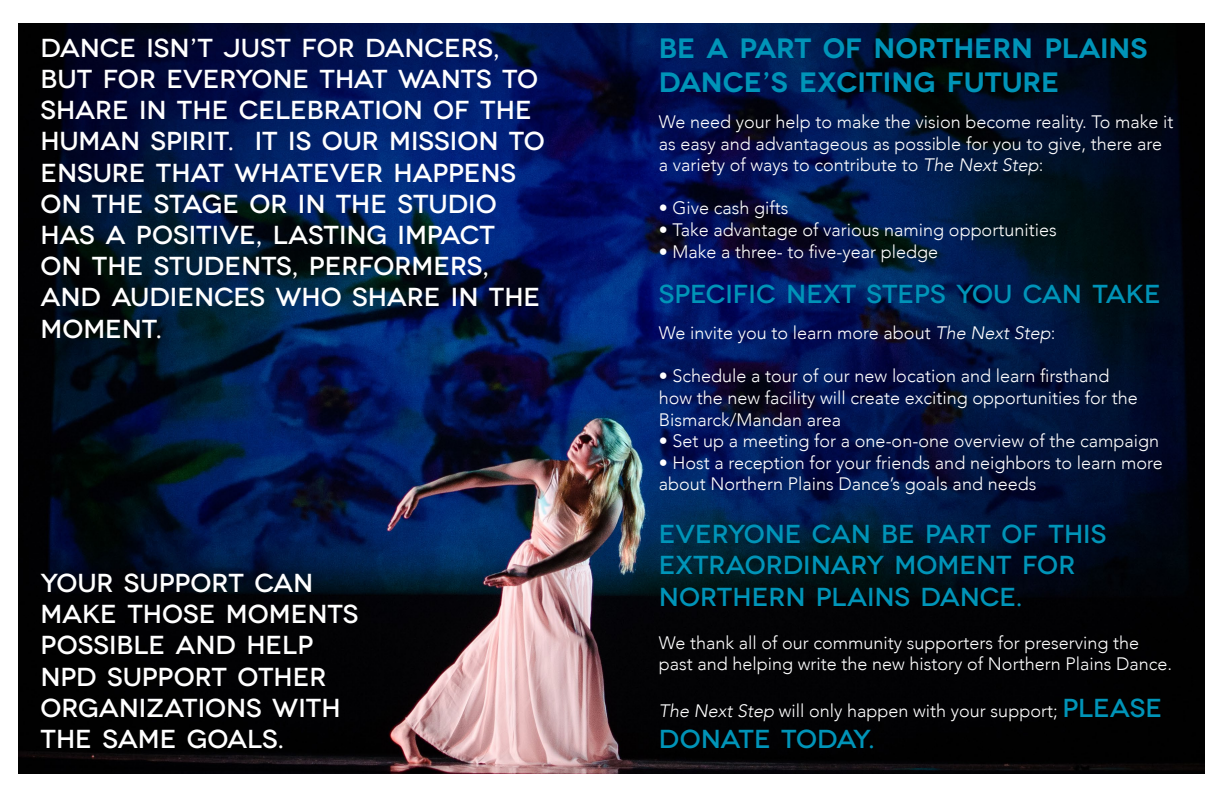
<style>
.page{position:relative;width:1224px;height:792px;background:#fff}
.page>*{position:absolute;margin:0;border:0;box-sizing:border-box;transform-origin:0 0}
.t1{font:600 28px/33.6px "Novecentowide";color:#0094b8}
.t2{font:500 26px/31.2px "Novecentowide";color:#fff}
.t3{font:500 26px/31.2px "Novecentowide";color:#0094b8}
.t4{font:300 18px/21.6px "Avenir";color:#fff}
.s1{font-style:italic}
.s2{font-family:"Novecentowide";font-weight:500;font-size:26px;color:#0094b8}
</style>
<div class="page">
<img style="left:19px;top:23px;width:1185px;height:751px">
<p class="t2" style="left:40px;top:32px;width:506px">DANCE ISN’T JUST FOR DANCERS,<br>BUT FOR EVERYONE THAT WANTS TO<br>SHARE IN THE CELEBRATION OF THE<br>HUMAN SPIRIT. IT IS OUR MISSION TO<br>ENSURE THAT WHATEVER HAPPENS<br>ON THE STAGE OR IN THE STUDIO<br>HAS A POSITIVE, LASTING IMPACT<br>ON THE STUDENTS, PERFORMERS,<br>AND AUDIENCES WHO SHARE IN THE<br>MOMENT.</p>
<h1 class="t1" style="left:659px;top:32px;width:490px">BE A PART OF NORTHERN PLAINS<br>DANCE’S EXCITING FUTURE</h1>
<p class="t4" style="left:659px;top:111px;width:516px">We need your help to make the vision become reality. To make it as easy and advantageous as possible for you to give, there are a variety of ways to contribute to <span class="s1">The Next Step</span>:</p>
<p class="t4" style="left:659px;top:197px;width:131px">• Give cash gifts</p>
<p class="t4" style="left:659px;top:219px;width:399px">• Take advantage of various naming opportunities</p>
<p class="t4" style="left:659px;top:241px;width:281px">• Make a three- to five-year pledge</p>
<h2 class="t3" style="left:659px;top:279px;width:504px">SPECIFIC NEXT STEPS YOU CAN TAKE</h2>
<p class="t4" style="left:659px;top:322px;width:398px">We invite you to learn more about <span class="s1">The Next Step</span>:</p>
<p class="t4" style="left:659px;top:365px;width:480px">• Schedule a tour of our new location and learn firsthand how the new facility will create exciting opportunities for the<br>Bismarck/Mandan area</p>
<p class="t4" style="left:659px;top:430px;width:502px">• Set up a meeting for a one-on-one overview of the campaign</p>
<p class="t4" style="left:659px;top:452px;width:506px">• Host a reception for your friends and neighbors to learn more about Northern Plains Dance’s goals and needs</p>
<h2 class="t3" style="left:659px;top:519px;width:449px">EVERYONE CAN BE PART OF THIS<br>EXTRAORDINARY MOMENT FOR<br>NORTHERN PLAINS DANCE.</h2>
<p class="t4" style="left:659px;top:632px;width:515px">We thank all of our community supporters for preserving the past and helping write the new history of Northern Plains Dance.</p>
<p class="t4" style="left:659px;top:700px;width:505px"><span class="s1">The Next Step</span> will only happen with your support; <span class="s2">PLEASE</span></p>
<h2 class="t3" style="left:659px;top:723px;width:217px">DONATE TODAY.</h2>
<h2 class="t2" style="left:40px;top:568px;width:319px">YOUR SUPPORT CAN<br>MAKE THOSE MOMENTS<br>POSSIBLE AND HELP<br>NPD SUPPORT OTHER<br>ORGANIZATIONS WITH<br>THE SAME GOALS.</h2>
</div>
